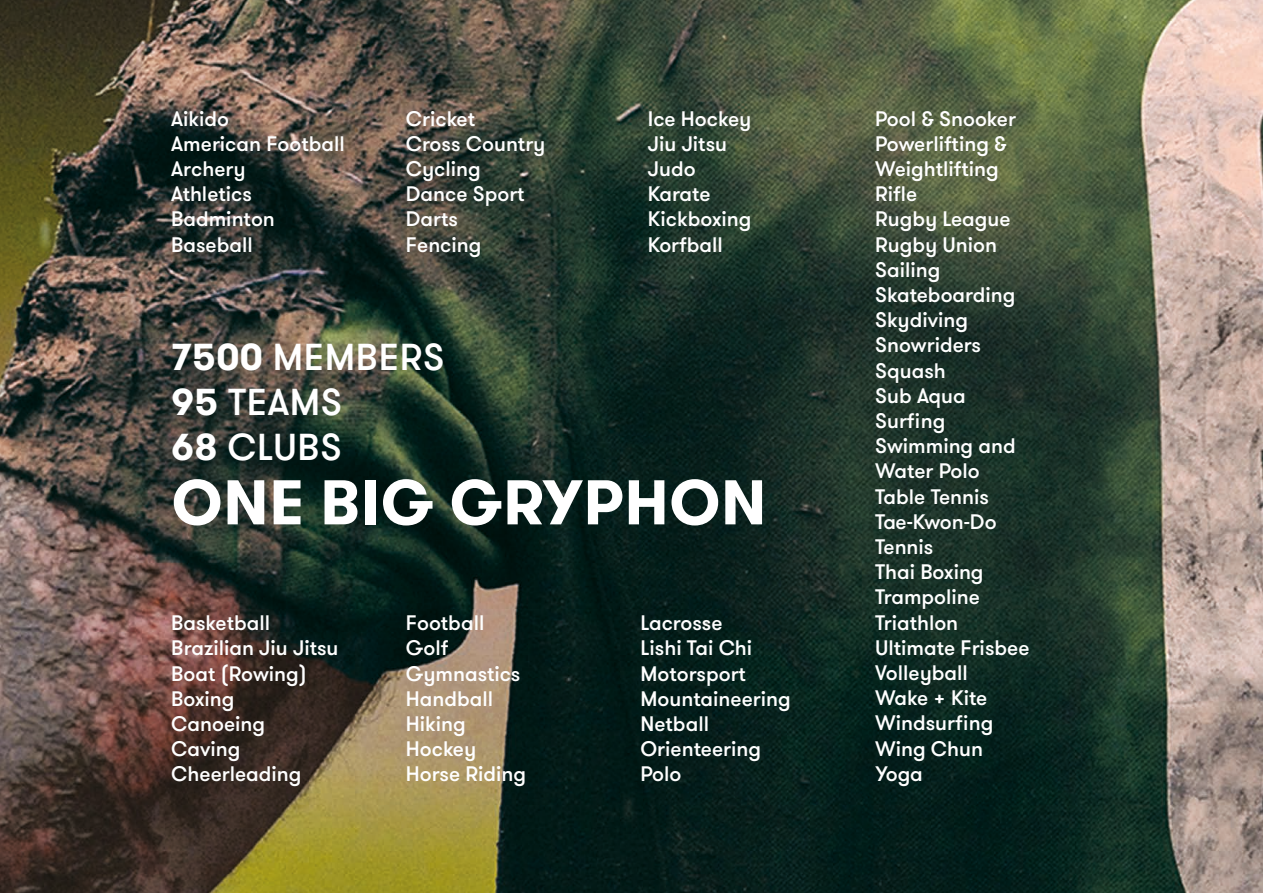
<style>
.page{position:relative;width:1263px;height:893px;background:#fff}
.page>*{position:absolute;margin:0;border:0;box-sizing:border-box;transform-origin:0 0}
.t1{font:700 63px "GT Walsheim";letter-spacing:.015em;color:#fff}
.t2{font:500 37.5px/45px "GT Walsheim";letter-spacing:.015em;color:#fff}
.t3{font:500 21px/25.2px "GT Walsheim";color:#fff}
.s1{font-weight:700}
</style>
<div class="page">
<img style="left:0;top:0;width:1263px;height:893px">
<p class="t3" style="left:171px;top:106px;width:175px">Aikido<br>American Football<br>Archery<br>Athletics<br>Badminton<br>Baseball</p>
<p class="t3" style="left:406px;top:106px;width:141px">Cricket<br>Cross Country<br>Cycling<br>Dance Sport<br>Darts<br>Fencing</p>
<p class="t3" style="left:648px;top:106px;width:105px">Ice Hockey<br>Jiu Jitsu<br>Judo<br>Karate<br>Kickboxing<br>Korfball</p>
<h2 class="t2" style="left:172px;top:335px;width:275px"><span class="s1">7500</span> MEMBERS<br><span class="s1">95</span> TEAMS<br><span class="s1">68</span> CLUBS</h2>
<h1 class="t1" style="left:172px;top:461px;width:596px">ONE BIG GRYPHON</h1>
<p class="t3" style="left:171px;top:611px;width:169px">Basketball<br>Brazilian Jiu Jitsu<br>Boat (Rowing)<br>Boxing<br>Canoeing<br>Caving<br>Cheerleading</p>
<p class="t3" style="left:406px;top:611px;width:122px">Football<br>Golf<br>Gymnastics<br>Handball<br>Hiking<br>Hockey<br>Horse Riding</p>
<p class="t3" style="left:640px;top:611px;width:152px">Lacrosse<br>Lishi Tai Chi<br>Motorsport<br>Mountaineering<br>Netball<br>Orienteering<br>Polo</p>
<p class="t3" style="left:875px;top:106px;width:156px">Pool &amp; Snooker<br>Powerlifting &amp;<br>Weightlifting<br>Rifle<br>Rugby League<br>Rugby Union<br>Sailing<br>Skateboarding<br>Skydiving<br>Snowriders<br>Squash<br>Sub Aqua<br>Surfing<br>Swimming and<br>Water Polo<br>Table Tennis<br>Tae-Kwon-Do<br>Tennis<br>Thai Boxing<br>Trampoline<br>Triathlon<br>Ultimate Frisbee<br>Volleyball<br>Wake + Kite<br>Windsurfing<br>Wing Chun<br>Yoga</p>
</div>
